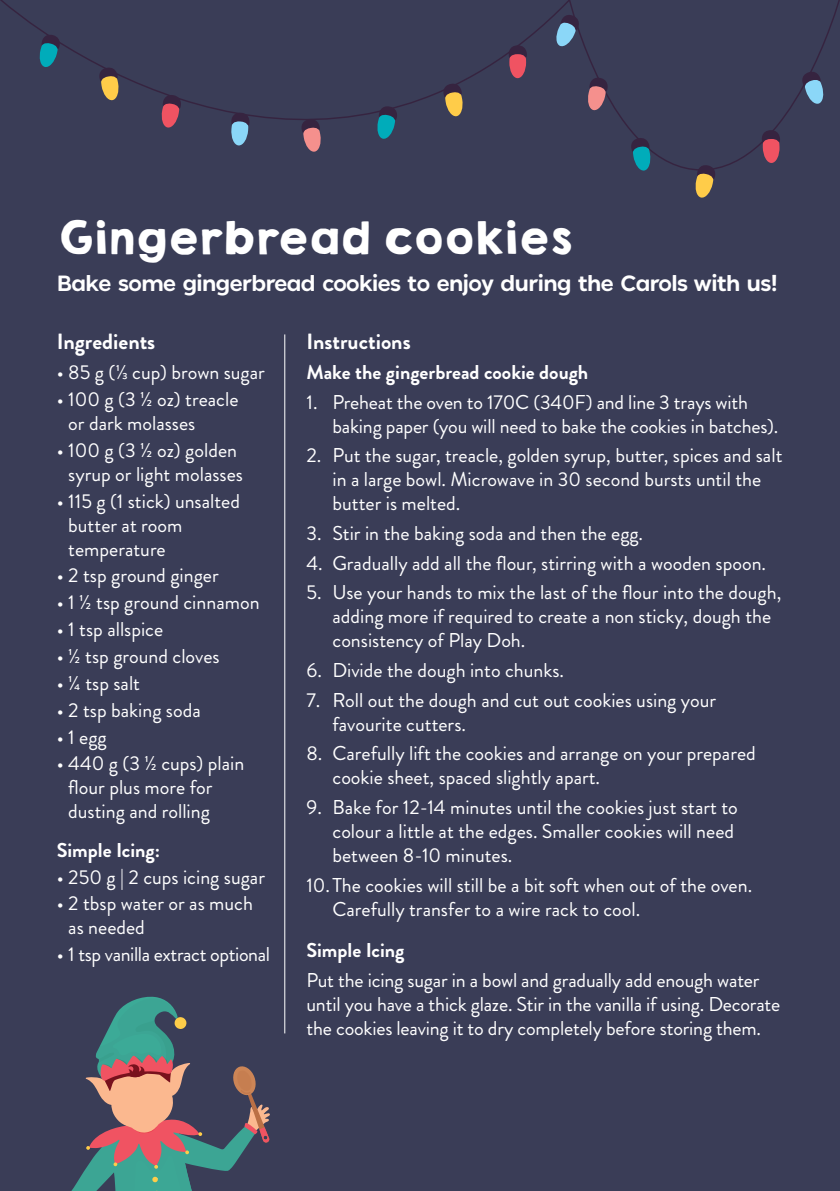
<style>
.page{position:relative;width:840px;height:1191px;background:#fff}
.page>*{position:absolute;margin:0;border:0;box-sizing:border-box;transform-origin:0 0}
.t1{font:40px "KGHAPPY Solid";letter-spacing:-.02em;color:#fff}
.t2{font:700 22px "JT Marnie";letter-spacing:-.025em;color:#fff}
.t3{font:700 22px "Brandon Grotesque";color:#fff}
.t4{font:20px/24px "Brandon Grotesque";color:#fff}
.t5{font:700 20px "Brandon Grotesque";color:#fff}
.t6{font:20px "Brandon Grotesque";letter-spacing:-.02em;color:#fff}
</style>
<div class="page">
<div style="left:0;top:0;width:839px;height:1191px;background:#3a3d57"></div>
<svg style="left:0;top:0;width:839px;height:170px"></svg>
<svg style="left:300px;top:117px;width:21px;height:35px"></svg>
<div style="left:509px;top:46px;width:17px;height:32px;background:#f05362;border-radius:50%"></div>
<svg style="left:507px;top:45px;width:21px;height:13px"></svg>
<svg style="left:555px;top:12px;width:27px;height:36px"></svg>
<svg style="left:441px;top:82px;width:22px;height:35px"></svg>
<div style="left:762px;top:131px;width:17px;height:32px;background:#f05362;border-radius:50%"></div>
<svg style="left:760px;top:130px;width:20px;height:13px"></svg>
<svg style="left:629px;top:136px;width:22px;height:35px"></svg>
<svg style="left:98px;top:66px;width:21px;height:35px"></svg>
<svg style="left:799px;top:69px;width:25px;height:36px"></svg>
<svg style="left:230px;top:112px;width:21px;height:34px"></svg>
<svg style="left:38px;top:33px;width:25px;height:35px"></svg>
<svg style="left:376px;top:105px;width:24px;height:35px"></svg>
<svg style="left:694px;top:163px;width:24px;height:35px"></svg>
<svg style="left:586px;top:76px;width:24px;height:35px"></svg>
<svg style="left:160px;top:93px;width:24px;height:35px"></svg>
<svg style="left:71px;top:996px;width:199px;height:195px"></svg>
<hr style="left:284px;top:334px;width:1px;height:699px;background:#fff">
<h1 class="t1" style="left:57px;top:207px;width:517px">Gingerbread cookies</h1>
<p class="t2" style="left:57px;top:264px;width:722px">Bake some gingerbread cookies to enjoy during the Carols with us!</p>
<p class="t3" style="left:57px;top:326px;width:100px">Ingredients</p>
<p class="t4" style="left:57px;top:360px;width:209px">• 85 g (⅓ cup) brown sugar</p>
<p class="t4" style="left:68px;top:387px;width:172px;text-indent:-12px">• 100 g (3 ½ oz) treacle or dark molasses</p>
<p class="t4" style="left:57px;top:438px;width:188px;text-align:center">• 100 g (3 ½ oz) golden syrup or light molasses</p>
<p class="t4" style="left:68px;top:489px;width:173px;text-indent:-12px">• 115 g (1 stick) unsalted butter at room temperature</p>
<p class="t4" style="left:57px;top:564px;width:163px">• 2 tsp ground ginger</p>
<p class="t4" style="left:57px;top:591px;width:204px">• 1 ½ tsp ground cinnamon</p>
<p class="t4" style="left:57px;top:617px;width:108px">• 1 tsp allspice</p>
<p class="t4" style="left:57px;top:644px;width:164px">• ½ tsp ground cloves</p>
<p class="t4" style="left:57px;top:671px;width:85px">• ¼ tsp salt</p>
<p class="t4" style="left:57px;top:698px;width:145px">• 2 tsp baking soda</p>
<p class="t4" style="left:57px;top:725px;width:51px">• 1 egg</p>
<p class="t4" style="left:68px;top:752px;width:177px;text-indent:-12px">• 440 g (3 ½ cups) plain flour plus more for dusting and rolling</p>
<p class="t5" style="left:57px;top:835px;width:105px">Simple Icing:</p>
<p class="t4" style="left:57px;top:865px;width:210px">• 250 g | 2 cups icing sugar</p>
<p class="t4" style="left:68px;top:891px;width:186px;text-indent:-12px">• 2 tbsp water or as much as needed</p>
<p class="t6" style="left:57px;top:940px;width:215px">• 1 tsp vanilla extract optional</p>
<p class="t3" style="left:306px;top:326px;width:106px">Instructions</p>
<p class="t5" style="left:306px;top:358px;width:283px">Make the gingerbread cookie dough</p>
<p class="t4" style="left:332px;top:390px;width:447px;text-indent:-26px">1. Preheat the oven to 170C (340F) and line 3 trays with baking paper (you will need to bake the cookies in batches).</p>
<p class="t4" style="left:332px;top:444px;width:451px;text-indent:-26px">2. Put the sugar, treacle, golden syrup, butter, spices and salt in a large bowl. Microwave in 30 second bursts until the butter is melted.</p>
<p class="t4" style="left:306px;top:521px;width:338px">3. Stir in the baking soda and then the egg.</p>
<p class="t4" style="left:306px;top:551px;width:461px">4. Gradually add all the flour, stirring with a wooden spoon.</p>
<p class="t4" style="left:332px;top:581px;width:450px;text-indent:-26px">5. Use your hands to mix the last of the flour into the dough, adding more if required to create a non sticky, dough the consistency of Play Doh.</p>
<p class="t4" style="left:306px;top:658px;width:259px">6. Divide the dough into chunks.</p>
<p class="t4" style="left:332px;top:688px;width:385px;text-indent:-26px">7. Roll out the dough and cut out cookies using your favourite cutters.</p>
<p class="t4" style="left:332px;top:742px;width:424px;text-indent:-26px">8. Carefully lift the cookies and arrange on your prepared cookie sheet, spaced slightly apart.</p>
<p class="t4" style="left:332px;top:795px;width:406px;text-indent:-26px">9. Bake for 12-14 minutes until the cookies just start to colour a little at the edges. Smaller cookies will need between 8-10 minutes.</p>
<p class="t4" style="left:332px;top:873px;width:421px;text-indent:-26px">10.The cookies will still be a bit soft when out of the oven.<br>Carefully transfer to a wire rack to cool.</p>
<p class="t5" style="left:306px;top:936px;width:99px">Simple Icing</p>
<p class="t4" style="left:306px;top:968px;width:475px">Put the icing sugar in a bowl and gradually add enough water until you have a thick glaze. Stir in the vanilla if using. Decorate the cookies leaving it to dry completely before storing them.</p>
</div>
